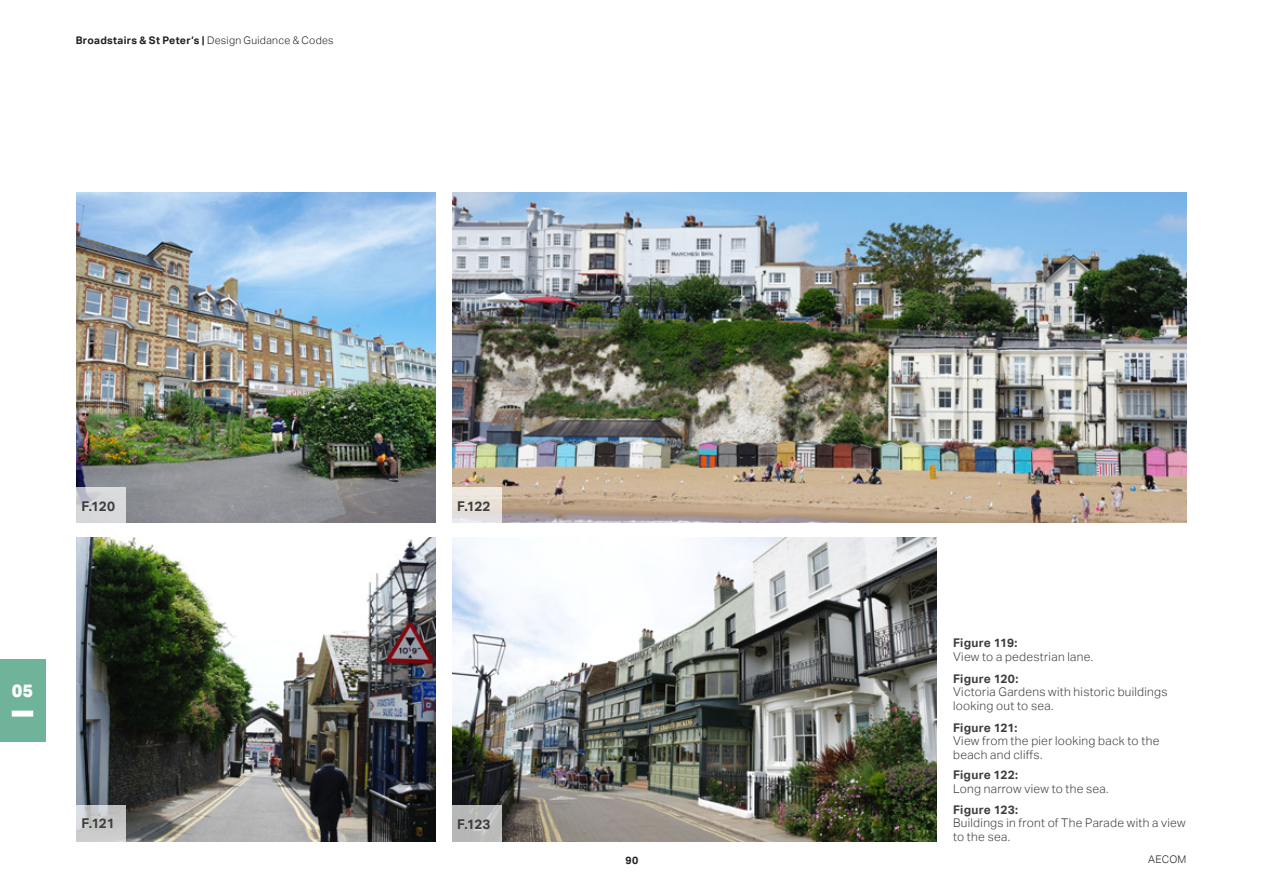
<style>
.page{position:relative;width:1263px;height:893px;background:#fff}
.page>*{position:absolute;margin:0;border:0;box-sizing:border-box;transform-origin:0 0}
.t1{font:800 18px "AECOM Sans";color:#fff}
.t2{font:700 13.5px "AECOM Sans";letter-spacing:-.02em;color:#3e3e3f}
.Caption_Text_Lt_8_9{font:300 12px/13.5px "AECOM Sans";letter-spacing:.025em;color:#3e3e3f}
.t3{font:700 12px "AECOM Sans";letter-spacing:.02em;color:#3e3e3f}
.t4{font:700 10.5px "AECOM Sans";letter-spacing:.025em;color:#231f20}
.t5{font:300 10.5px "AECOM Sans";letter-spacing:.025em;color:#231f20}
.s1{font-weight:300}
</style>
<div class="page">
<img style="left:77px;top:192px;width:358px;height:330px">
<img style="left:77px;top:538px;width:358px;height:303px">
<img style="left:452px;top:192px;width:734px;height:330px">
<img style="left:452px;top:538px;width:484px;height:303px">
<svg style="left:77px;top:488px;width:49px;height:35px;background:#d3d5d8"></svg>
<svg style="left:77px;top:805px;width:49px;height:36px;background:#c8caca"></svg>
<svg style="left:452px;top:488px;width:49px;height:35px;background:#e8e2dd"></svg>
<svg style="left:452px;top:805px;width:49px;height:36px;background:#babbba"></svg>
<div style="left:0;top:659px;width:45px;height:83px;background:#6fb39a"></div>
<div style="left:12px;top:711px;width:21px;height:6px;background:#fff"></div>
<p class="t4" style="left:76px;top:34px;width:259px">Broadstairs &amp; St Peter’s | <span class="s1">Design Guidance &amp; Codes</span></p>
<p class="t2" style="left:81px;top:498px;width:35px">F.120</p>
<h1 class="t1" style="left:12px;top:679px;width:23px">05</h1>
<p class="t2" style="left:82px;top:815px;width:35px">F.121</p>
<p class="t2" style="left:457px;top:498px;width:35px">F.122</p>
<p class="t2" style="left:457px;top:816px;width:35px">F.123</p>
<p class="t3" style="left:953px;top:636px;width:66px">Figure 119:</p>
<p class="Caption_Text_Lt_8_9" style="left:953px;top:650px;width:141px">View to a pedestrian lane.</p>
<p class="t3" style="left:953px;top:672px;width:67px">Figure 120:</p>
<p class="Caption_Text_Lt_8_9" style="left:953px;top:685px;width:216px">Victoria Gardens with historic buildings looking out to sea.</p>
<p class="t3" style="left:953px;top:721px;width:66px">Figure 121:</p>
<p class="Caption_Text_Lt_8_9" style="left:953px;top:734px;width:208px">View from the pier looking back to the beach and cliffs.</p>
<p class="t3" style="left:953px;top:768px;width:67px">Figure 122:</p>
<p class="Caption_Text_Lt_8_9" style="left:953px;top:782px;width:157px">Long narrow view to the sea.</p>
<p class="t3" style="left:953px;top:802px;width:67px">Figure 123:</p>
<p class="Caption_Text_Lt_8_9" style="left:953px;top:816px;width:234px">Buildings in front of The Parade with a view to the sea.</p>
<p class="t4" style="left:625px;top:854px;width:14px">90</p>
<p class="t5" style="left:1148px;top:853px;width:40px">AECOM</p>
</div>
